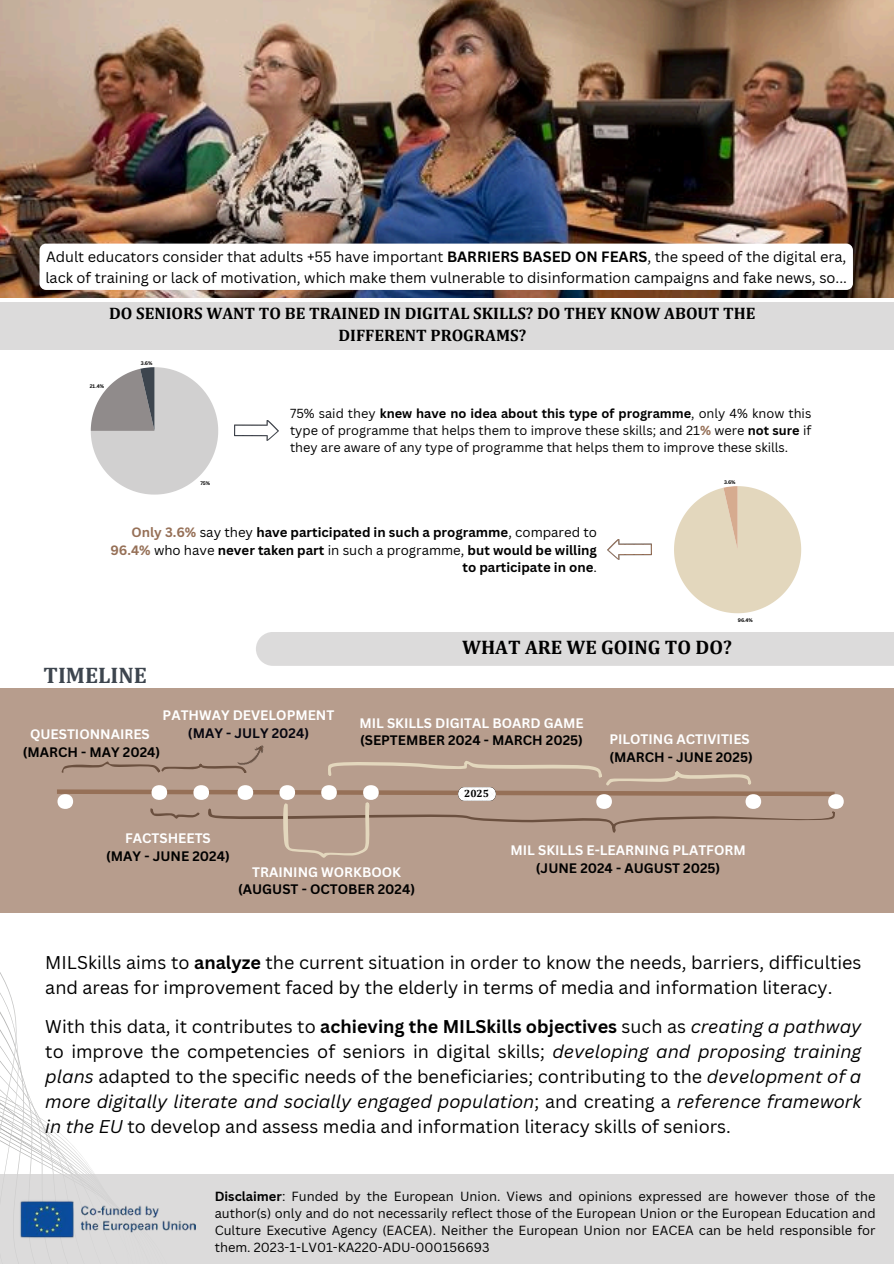
<style>
.page{position:relative;width:894px;height:1264px;background:#fff}
.page>*{position:absolute;margin:0;border:0;box-sizing:border-box;transform-origin:0 0}
.t1{font:700 90px "Canva Sans";color:#fff}
.t2{font:700 22.5px "Cambria";color:#3d454e}
.t3{font:700 19.65px "Cambria";color:#000}
.t4{font:18px/25px "Canva Sans";color:#000}
.t5{font:700 16.65px/22.5px "Cambria";color:#000;text-align:center}
.t6{font:14.55px/20.2px "Canva Sans";color:#000}
.t7{font:700 13.35px/17.9px "Canva Sans";color:#fff;text-align:center}
.t8{font:700 13.35px/17.9px "Canva Sans";color:#000;text-align:center}
.t9{font:700 13.2px/17.5px "Canva Sans";color:#000;text-align:right}
.t10{font:12.9px/17.2px "Canva Sans";color:#000;text-align:justify}
.t11{font:12.75px/17px "Canva Sans";color:#000;text-align:justify}
.t12{font:700 10.5px "Cambria";color:#000}
.t13{font:700 5.1px "Canva Sans";color:#000}
.t14{font:700 4.95px "Canva Sans";color:#000}
.s1{font-weight:700}
.s2{font-weight:700;color:#967057}
.s3{color:#967057}
.s4{font-weight:400}
.s5{color:#060610}
.s6{color:#fff}
.s7{color:#000}
.s8{font-style:italic}
</style>
<div class="page">
<div style="left:0;top:688px;width:893px;height:225px;background:#b79d8d"></div>
<svg style="left:0;top:972px;width:94px;height:202px"></svg>
<div style="left:0;top:1174px;width:893px;height:89px;background:#dcdbdb"></div>
<img style="left:20px;top:1199px;width:175px;height:40px">
<div style="left:0;top:302px;width:893px;height:48px;background:#dcdbdb"></div>
<svg style="left:91px;top:367px;width:127px;height:127px"></svg>
<svg style="left:674px;top:486px;width:127px;height:127px"></svg>
<img style="left:234px;top:420px;width:44px;height:21px">
<img style="left:607px;top:539px;width:44px;height:21px">
<div style="left:256px;top:632px;width:637px;height:34px;background:#dcdbdb"></div>
<svg style="left:57px;top:761px;width:778px;height:96px"></svg>
<img style="left:458px;top:788px;width:37px;height:12px">
<img style="left:0;top:0;width:893px;height:297px">
<img style="left:237px;top:745px;width:29px;height:24px">
<div style="left:40px;top:243px;width:812px;height:47px;background:#fff;border-radius:7px"></div>
<p class="t6" style="left:45px;top:246px;width:803px">Adult educators consider that adults +55 have important <span class="s1">BARRIERS BASED ON FEARS</span>, the speed of the digital era, lack of training or lack of motivation, which make them vulnerable to disinformation campaigns and fake news, so...</p>
<p class="t5" style="left:109px;top:301px;width:647px">DO SENIORS WANT TO BE TRAINED IN DIGITAL SKILLS? DO THEY KNOW ABOUT THE<br>DIFFERENT PROGRAMS?</p>
<p class="t13" style="left:90px;top:382px;width:16px">21.4%</p>
<p class="t13" style="left:141px;top:359px;width:13px">3.6%</p>
<p class="t13" style="left:200px;top:479px;width:11px">75%</p>
<p class="t11" style="left:290px;top:404px;width:522px">75% said they <span class="s1">knew have no idea about this type of programme</span>, only 4% know this type of programme that helps them to improve these skills; and 21<span class="s2">%</span> were <span class="s1">not sure</span> if they are aware of any type of programme that helps them to improve these skills.</p>
<p class="t14" style="left:723px;top:478px;width:13px">3.6%</p>
<h5 class="t9" style="left:110px;top:523px;width:488px"><span class="s3">Only 3.6%</span> <span class="s4">say they</span> have participated in such a programme<span class="s4">, compared to<br></span><span class="s3">96.4%</span> <span class="s4">who have</span> never taken part <span class="s4">in such a programme,</span> but would be willing to participate in one<span class="s4">.</span></h5>
<p class="t14" style="left:737px;top:616px;width:16px">96.4%</p>
<p class="t2" style="left:44px;top:662px;width:105px">TIMELINE</p>
<p class="t7" style="left:163px;top:705px;width:173px">PATHWAY DEVELOPMENT <span class="s5">(MAY - JULY 2024)</span></p>
<p class="t8" style="left:23px;top:725px;width:139px"><span class="s6">QUESTIONNAIRES </span>(MARCH - MAY 2024)</p>
<h5 class="t3" style="left:462px;top:635px;width:271px">WHAT ARE WE GOING TO DO?</h5>
<p class="t7" style="left:359px;top:713px;width:226px;text-align:left">MIL SKILLS DIGITAL BOARD GAME <span class="s7">(SEPTEMBER 2024 - MARCH 2025)</span></p>
<h5 class="t7" style="left:609px;top:730px;width:145px;text-align:left">PILOTING ACTIVITIES <span class="s7">(MARCH - JUNE 2025)</span></h5>
<p class="t1" style="left:53px;top:712px;width:26px">.</p>
<h6 class="t1" style="left:147px;top:703px;width:238px">......</h6>
<p class="t8" style="left:106px;top:829px;width:125px"><span class="s6">FACTSHEETS </span>(MAY - JUNE 2024)</p>
<h5 class="t8" style="left:238px;top:862px;width:178px"><span class="s6">TRAINING WORKBOOK </span>(AUGUST - OCTOBER 2024)</h5>
<h3 class="t12" style="left:464px;top:787px;width:26px">2025</h3>
<p class="t1" style="left:591px;top:712px;width:26px">.</p>
<p class="t1" style="left:740px;top:712px;width:26px">.</p>
<p class="t1" style="left:823px;top:712px;width:26px">.</p>
<h5 class="t7" style="left:510px;top:841px;width:236px">MIL SKILLS E-LEARNING PLATFORM <span class="s7">(JUNE 2024 - AUGUST 2025)</span></h5>
<h3 class="t4" style="left:45px;top:949px;width:817px">MILSkills aims to <span class="s1">analyze</span> the current situation in order to know the needs, barriers, difficulties and areas for improvement faced by the elderly in terms of media and information literacy.</h3>
<p class="t4" style="left:45px;top:1013px;width:817px;text-align:justify">With this data, it contributes to <span class="s1">achieving the MILSkills objectives</span> such as <span class="s8">creating a pathway </span>to improve the competencies of seniors in digital skills; <span class="s8">developing and proposing training plans</span> adapted to the specific needs of the beneficiaries; contributing to the <span class="s8">development of a more digitally literate and socially engaged population</span>; and creating a <span class="s8">reference framework in the EU</span> to develop and assess media and information literacy skills of seniors.</p>
<h5 class="t10" style="left:215px;top:1186px;width:662px"><span class="s1">Disclaimer</span>: Funded by the European Union. Views and opinions expressed are however those of the author(s) only and do not necessarily reflect those of the European Union or the European Education and Culture Executive Agency (EACEA). Neither the European Union nor EACEA can be held responsible for them. 2023-1-LV01-KA220-ADU-000156693</h5>
</div>
